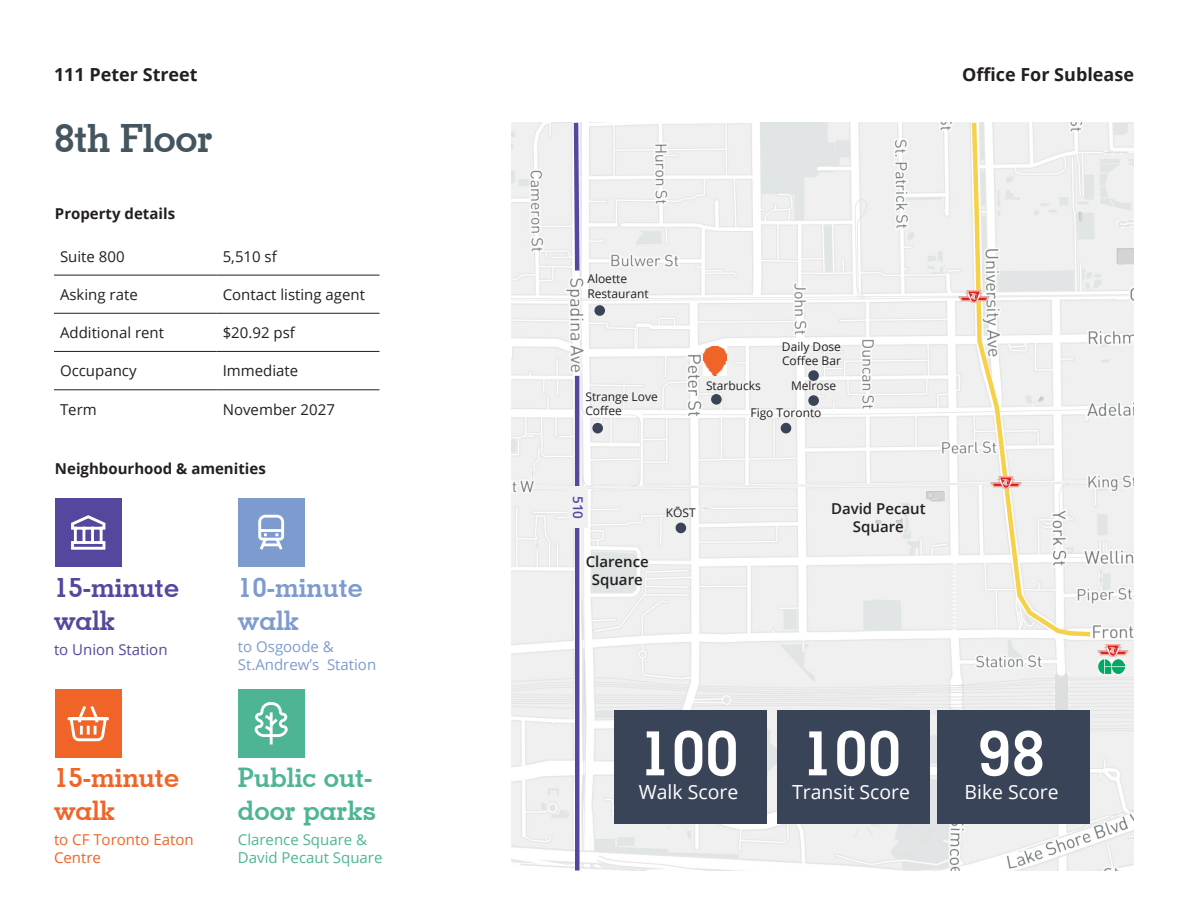
<style>
.page{position:relative;width:1188px;height:918px;background:#fff}
.page>*{position:absolute;margin:0;border:0;box-sizing:border-box;transform-origin:0 0}
.t1{font:700 62.7px "Geometric Slab 703 BT";color:#fff}
.call_outs_geoslab{font:700 39px "Geometric Slab 703 BT";letter-spacing:-.01em;color:#45555f}
.t2{font:700 27px/32.4px "Geometric Slab 703 BT";color:#4db595}
.t3{font:700 27px/32.4px "Geometric Slab 703 BT";color:#f06427}
.t4{font:700 27px/32.4px "Geometric Slab 703 BT";color:#54479d}
.t5{font:700 27px/32.4px "Geometric Slab 703 BT";color:#7e9bd0}
.t6{font:19.5px "Open Sans";color:#fff}
.t7{font:700 18px "Open Sans";color:#231f20}
.t8{font:15px "Open Sans";color:#231f20}
.t9{font:700 15px "Open Sans";color:#231f20}
.t10{font:15px/18px "Open Sans";color:#4db595}
.t11{font:600 15px "Open Sans";color:#231f20}
.t12{font:15px/18px "Open Sans";color:#7e9bd0}
.t13{font:15px/18px "Open Sans";color:#f06427}
.t14{font:15px "Open Sans";color:#54479d}
.t15{font:600 13.5px "Open Sans";color:#54479d}
.t16{font:12px/14.4px "Open Sans";color:#231f20}
</style>
<div class="page">
<img style="left:512px;top:123px;width:622px;height:748px">
<div style="left:55px;top:498px;width:67px;height:68px;background:#54479d"></div>
<div style="left:614px;top:710px;width:153px;height:113px;background:#3a4458"></div>
<div style="left:777px;top:710px;width:153px;height:113px;background:#3a4458"></div>
<div style="left:937px;top:710px;width:153px;height:113px;background:#3a4458"></div>
<div style="left:55px;top:689px;width:67px;height:69px;background:#f06427"></div>
<div style="left:238px;top:498px;width:66px;height:68px;background:#7e9bd0"></div>
<div style="left:238px;top:689px;width:66px;height:69px;background:#4db595"></div>
<svg style="left:254px;top:702px;width:34px;height:43px"></svg>
<svg style="left:67px;top:706px;width:42px;height:36px"></svg>
<svg style="left:258px;top:514px;width:27px;height:36px"></svg>
<svg style="left:71px;top:515px;width:35px;height:35px"></svg>
<hr style="left:54px;top:275px;width:163px;height:1px;background:#231f20">
<hr style="left:217px;top:275px;width:163px;height:1px;background:#231f20">
<hr style="left:54px;top:313px;width:163px;height:1px;background:#231f20">
<hr style="left:217px;top:313px;width:163px;height:1px;background:#231f20">
<hr style="left:54px;top:351px;width:163px;height:1px;background:#231f20">
<hr style="left:217px;top:351px;width:163px;height:1px;background:#231f20">
<hr style="left:54px;top:390px;width:163px;height:1px;background:#231f20">
<hr style="left:217px;top:390px;width:163px;height:1px;background:#231f20">
<svg style="left:969px;top:122px;width:126px;height:517px"></svg>
<img style="left:1097px;top:644px;width:31px;height:13px">
<img style="left:990px;top:477px;width:31px;height:12px">
<img style="left:959px;top:290px;width:31px;height:13px">
<div style="left:575px;top:376px;width:5px;height:495px;background:#54479d"></div>
<svg style="left:572px;top:122px;width:10px;height:153px"></svg>
<div style="left:567px;top:487px;width:20px;height:41px;background:#eff0f0"></div>
<img style="left:703px;top:346px;width:24px;height:30px">
<div style="left:781px;top:423px;width:10px;height:10px;background:#3a4458;border-radius:50%"></div>
<div style="left:711px;top:394px;width:11px;height:11px;background:#3a4458;border-radius:50%"></div>
<div style="left:592px;top:423px;width:11px;height:10px;background:#3a4458;border-radius:50%"></div>
<div style="left:594px;top:305px;width:11px;height:11px;background:#3a4458;border-radius:50%"></div>
<div style="left:808px;top:395px;width:11px;height:11px;background:#3a4458;border-radius:50%"></div>
<div style="left:808px;top:370px;width:11px;height:11px;background:#3a4458;border-radius:50%"></div>
<div style="left:676px;top:523px;width:10px;height:10px;background:#3a4458;border-radius:50%"></div>
<img style="left:1098px;top:660px;width:26px;height:13px">
<p class="t7" style="left:54px;top:62px;width:145px">111 Peter Street</p>
<p class="t7" style="left:962px;top:62px;width:173px">Office For Sublease</p>
<p class="call_outs_geoslab" style="left:54px;top:115px;width:160px">8th Floor</p>
<p class="t9" style="left:55px;top:203px;width:122px">Property details</p>
<p class="t8" style="left:60px;top:246px;width:66px">Suite 800</p>
<p class="t8" style="left:223px;top:246px;width:56px">5,510 sf</p>
<p class="t8" style="left:60px;top:284px;width:79px">Asking rate</p>
<p class="t8" style="left:223px;top:284px;width:144px">Contact listing agent</p>
<p class="t8" style="left:60px;top:322px;width:106px">Additional rent</p>
<p class="t8" style="left:223px;top:322px;width:74px">$20.92 psf</p>
<p class="t8" style="left:60px;top:361px;width:78px">Occupancy</p>
<p class="t8" style="left:223px;top:361px;width:77px">Immediate</p>
<p class="t8" style="left:60px;top:399px;width:38px">Term</p>
<p class="t8" style="left:223px;top:399px;width:114px">November 2027</p>
<p class="t9" style="left:55px;top:458px;width:212px">Neighbourhood &amp; amenities</p>
<p class="t4" style="left:54px;top:571px;width:127px">15-minute walk</p>
<p class="t14" style="left:54px;top:639px;width:115px">to Union Station</p>
<p class="t3" style="left:54px;top:761px;width:127px">15-minute walk</p>
<p class="t13" style="left:54px;top:830px;width:141px">to CF Toronto Eaton<br>Centre</p>
<p class="t5" style="left:238px;top:571px;width:127px">10-minute walk</p>
<p class="t12" style="left:238px;top:637px;width:140px">to Osgoode &amp;<br>St.Andrew’s Station</p>
<p class="t2" style="left:238px;top:761px;width:140px">Public out&shy;door parks</p>
<p class="t10" style="left:238px;top:830px;width:146px">Clarence Square &amp;<br>David Pecaut Square</p>
<p class="t16" style="left:587px;top:272px;width:41px">Aloette</p>
<p class="t16" style="left:587px;top:286px;width:63px">Restaurant</p>
<p class="t16" style="left:585px;top:389px;width:74px">Strange Love<br>Coffee</p>
<p class="t16" style="left:706px;top:378px;width:56px">Starbucks</p>
<p class="t16" style="left:782px;top:339px;width:61px">Daily Dose<br>Coffee Bar</p>
<p class="t16" style="left:791px;top:378px;width:47px">Melrose</p>
<p class="t16" style="left:750px;top:406px;width:73px">Figo Toronto</p>
<p class="t15" style="left:587px;top:496px;width:25px;rotate:90deg">510</p>
<p class="t11" style="left:586px;top:551px;width:65px">Clarence</p>
<p class="t11" style="left:592px;top:569px;width:52px">Square</p>
<p class="t16" style="left:666px;top:505px;width:31px">KŌST</p>
<p class="t11" style="left:831px;top:499px;width:96px">David Pecaut</p>
<p class="t11" style="left:853px;top:517px;width:52px">Square</p>
<p class="t1" style="left:638px;top:715px;width:102px">100</p>
<p class="t6" style="left:639px;top:778px;width:101px">Walk Score</p>
<p class="t1" style="left:801px;top:715px;width:102px">100</p>
<p class="t6" style="left:792px;top:778px;width:120px">Transit Score</p>
<p class="t1" style="left:978px;top:715px;width:69px">98</p>
<p class="t6" style="left:965px;top:778px;width:96px">Bike Score</p>
</div>
